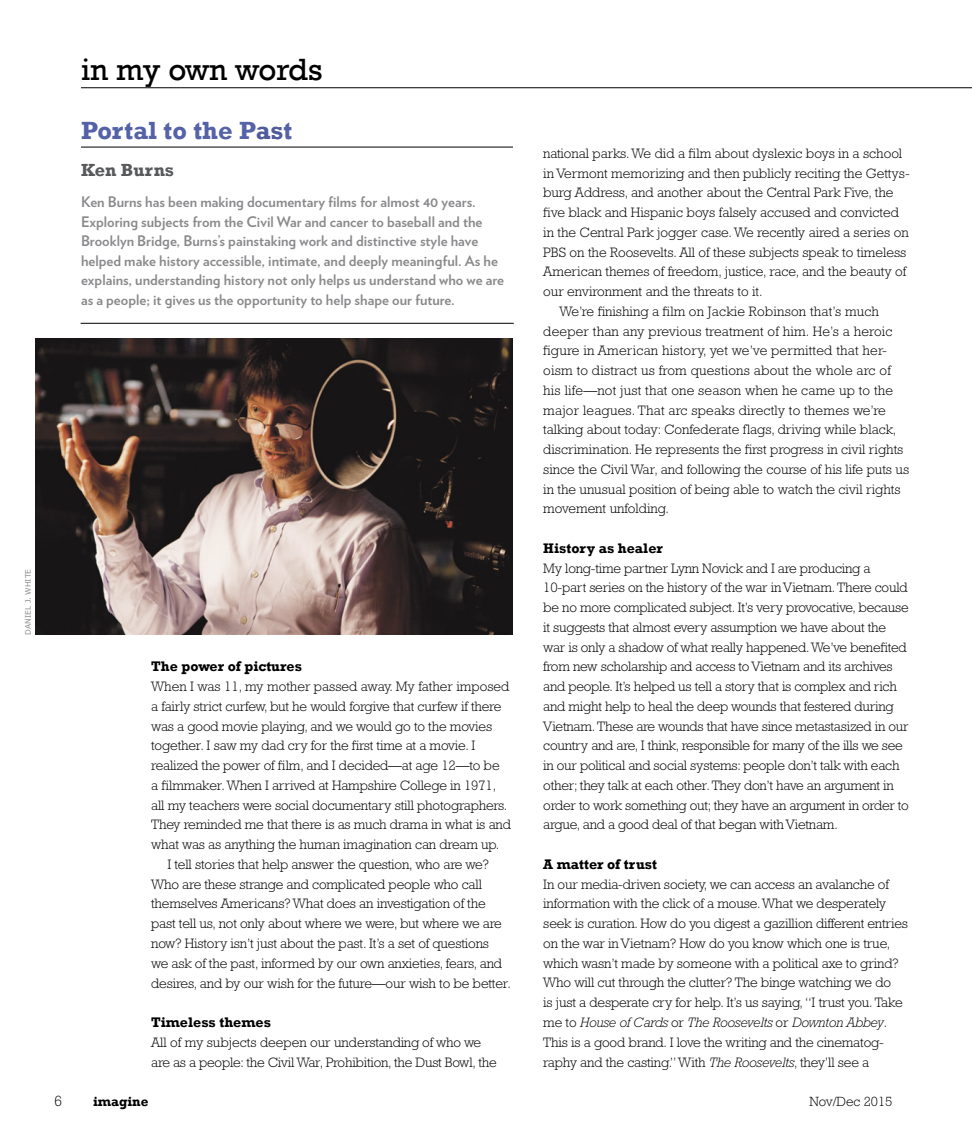
<style>
.page{position:relative;width:972px;height:1134px;background:#fff}
.page>*{position:absolute;margin:0;border:0;box-sizing:border-box;transform-origin:0 0}
.t1{font:31.5px "Rockwell";letter-spacing:-.01em;color:#000}
.t2{font:700 25.5px "Rockwell";color:#5562a8}
.t3{font:700 18px "Rockwell";color:#58595b}
.t4{font:300 15px "Rockwell";color:#000}
.t5{font:700 14.55px/19.5px "Verlag";color:#8a8a8d}
.t6{font:700 14.25px "Rockwell";color:#000}
.t7{font:300 13.8px/19.8px "Rockwell Std";letter-spacing:-.01em;color:#000}
.t8{font:300 13.8px "Rockwell Std";letter-spacing:.015em;color:#000}
.t9{font:300 13.5px "Rockwell";color:#000}
.t10{font:700 13.5px "Rockwell";color:#000}
.t11{font:7.5px "Verdana";color:#8a8a8d}
.s1{color:#4f5b9d}
.s2{font-style:italic}
</style>
<div class="page">
<hr style="left:81px;top:87px;width:891px;height:1px;background:#000">
<hr style="left:81px;top:147px;width:432px;height:1px;background:#000">
<hr style="left:81px;top:323px;width:433px;height:1px;background:#000">
<img style="left:36px;top:339px;width:477px;height:295px">
<p class="t11" style="left:23px;top:634px;width:67px;rotate:-90deg">DANIEL J. WHITE</p>
<h1 class="t1" style="left:81px;top:52px;width:243px">in my own words</h1>
<h2 class="t2" style="left:81px;top:115px;width:213px">Portal to the P<span class="s1">as</span>t</h2>
<h3 class="t3" style="left:81px;top:159px;width:95px">Ken Burns</h3>
<p class="t5" style="left:81px;top:191px;width:425px">Ken Burns has been making documentary films for almost 40 years.<br>Exploring subjects from the Civil War and cancer to baseball and the Brooklyn Bridge, Burns’s painstaking work and distinctive style have helped make history accessible, intimate, and deeply meaningful. As he explains, understanding history not only helps us understand who we are as a people; it gives us the opportunity to help shape our future.</p>
<p class="t6" style="left:151px;top:658px;width:152px">The power of pictures</p>
<p class="t7" style="left:151px;top:676px;width:360px">When I was 11, my mother passed away. My father imposed</p>
<p class="t7" style="left:151px;top:696px;width:352px">a fairly strict curfew, but he would forgive that curfew if there</p>
<p class="t7" style="left:151px;top:716px;width:343px">was a good movie playing, and we would go to the movies</p>
<p class="t7" style="left:151px;top:736px;width:326px">together. I saw my dad cry for the first time at a movie. I</p>
<p class="t7" style="left:151px;top:756px;width:350px">realized the power of film, and I decided—at age 12—to be</p>
<p class="t7" style="left:151px;top:775px;width:347px">a filmmaker. When I arrived at Hampshire College in 1971,</p>
<p class="t7" style="left:151px;top:795px;width:358px">all my teachers were social documentary still photographers.</p>
<p class="t7" style="left:151px;top:815px;width:361px">They reminded me that there is as much drama in what is and</p>
<p class="t7" style="left:151px;top:835px;width:350px">what was as anything the human imagination can dream up.</p>
<p class="t7" style="left:167px;top:854px;width:323px">I tell stories that help answer the question, who are we?</p>
<p class="t7" style="left:151px;top:874px;width:332px">Who are these strange and complicated people who call</p>
<p class="t7" style="left:151px;top:894px;width:336px">themselves Americans? What does an investigation of the</p>
<p class="t7" style="left:151px;top:914px;width:352px">past tell us, not only about where we were, but where we are</p>
<p class="t7" style="left:151px;top:933px;width:339px">now? History isn’t just about the past. It’s a set of questions</p>
<p class="t7" style="left:151px;top:953px;width:352px">we ask of the past, informed by our own anxieties, fears, and</p>
<p class="t7" style="left:151px;top:973px;width:361px">desires, and by our wish for the future—our wish to be better.</p>
<p class="t6" style="left:151px;top:1014px;width:121px">Timeless themes</p>
<p class="t7" style="left:151px;top:1032px;width:347px">All of my subjects deepen our understanding of who we are as a people: the Civil War, Prohibition, the Dust Bowl, the</p>
<p class="t7" style="left:543px;top:143px;width:360px">national parks. We did a film about dyslexic boys in a school</p>
<p class="t7" style="left:543px;top:163px;width:368px">in Vermont memorizing and then publicly reciting the Gettys-</p>
<p class="t7" style="left:543px;top:183px;width:352px">burg Address, and another about the Central Park Five, the</p>
<p class="t7" style="left:543px;top:203px;width:357px">five black and Hispanic boys falsely accused and convicted</p>
<p class="t7" style="left:543px;top:222px;width:367px">in the Central Park jogger case. We recently aired a series on</p>
<p class="t7" style="left:543px;top:242px;width:365px">PBS on the Roosevelts. All of these subjects speak to timeless</p>
<p class="t7" style="left:543px;top:262px;width:365px">American themes of freedom, justice, race, and the beauty of</p>
<p class="t7" style="left:543px;top:282px;width:221px">our environment and the threats to it.</p>
<p class="t8" style="left:560px;top:303px;width:321px">We’re finishing a film on Jackie Robinson that’s much</p>
<p class="t8" style="left:543px;top:323px;width:351px">deeper than any previous treatment of him. He’s a heroic</p>
<p class="t8" style="left:543px;top:343px;width:345px">figure in American history, yet we’ve permitted that her-</p>
<p class="t8" style="left:543px;top:363px;width:349px">oism to distract us from questions about the whole arc of</p>
<p class="t8" style="left:543px;top:382px;width:351px">his life—not just that one season when he came up to the</p>
<p class="t8" style="left:543px;top:402px;width:344px">major leagues. That arc speaks directly to themes we’re</p>
<p class="t7" style="left:543px;top:420px;width:355px">talking about today: Confederate flags, driving while black,</p>
<p class="t7" style="left:543px;top:440px;width:362px">discrimination. He represents the first progress in civil rights</p>
<p class="t7" style="left:543px;top:459px;width:367px">since the Civil War, and following the course of his life puts us</p>
<p class="t7" style="left:543px;top:479px;width:359px">in the unusual position of being able to watch the civil rights</p>
<p class="t7" style="left:543px;top:499px;width:127px">movement unfolding.</p>
<p class="t6" style="left:543px;top:540px;width:121px">History as healer</p>
<p class="t7" style="left:543px;top:558px;width:367px">My long-time partner Lynn Novick and I are producing a 10-part series on the history of the war in Vietnam. There could be no more complicated subject. It’s very provocative, because it suggests that almost every assumption we have about the war is only a shadow of what really happened. We’ve benefited from new scholarship and access to Vietnam and its archives and people. It’s helped us tell a story that is complex and rich and might help to heal the deep wounds that festered during Vietnam. These are wounds that have since metastasized in our country and are, I think, responsible for many of the ills we see in our political and social systems: people don’t talk with each other; they talk at each other. They don’t have an argument in order to work something out; they have an argument in order to argue, and a good deal of that began with Vietnam.</p>
<p class="t6" style="left:543px;top:856px;width:115px">A matter of trust</p>
<p class="t7" style="left:543px;top:874px;width:366px">In our media-driven society, we can access an avalanche of information with the click of a mouse. What we desperately seek is curation. How do you digest a gazillion different entries on the war in Vietnam? How do you know which one is true, which wasn’t made by someone with a political axe to grind?<br>Who will cut through the clutter? The binge watching we do<br>is just a desperate cry for help. It’s us saying, “I trust you. Take me to <span class="s2">House of Cards</span> or <span class="s2">The Roosevelts</span> or <span class="s2">Downton Abbey</span>.<br>This is a good brand. I love the writing and the cinematog&shy;raphy and the casting.” With <span class="s2">The Roosevelts</span>, they’ll see a</p>
<p class="t4" style="left:54px;top:1092px;width:9px">6</p>
<p class="t10" style="left:93px;top:1093px;width:57px">imagine</p>
<p class="t9" style="left:809px;top:1093px;width:85px">Nov/Dec 2015</p>
</div>
